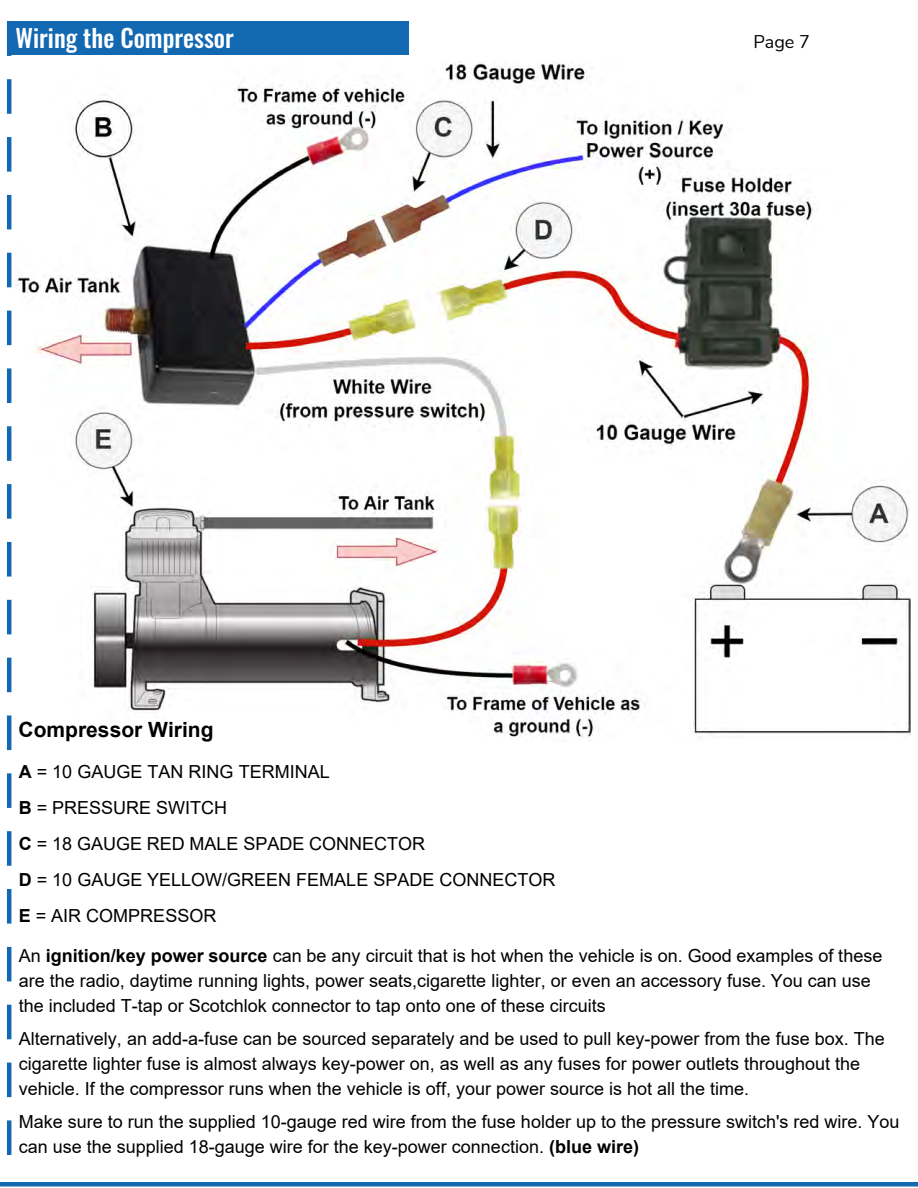
<style>
.page{position:relative;width:918px;height:1188px;background:#fff}
.page>*{position:absolute;margin:0;border:0;box-sizing:border-box;transform-origin:0 0}
.t1{font:500 24.75px "Oswald";color:#fff}
.t2{font:700 21px "Arial";color:#000}
.t3{font:18px/25.2px "Arial";color:#000}
.t4{font:18px "Nunito";color:#000}
.s1{font-weight:700}
</style>
<div class="page">
<hr style="left:0;top:1182px;width:916px;height:4px;background:#1268b1">
<svg style="left:6px;top:21px;width:7px;height:1134px"></svg>
<div style="left:7px;top:22px;width:402px;height:33px;background:#1268b1"></div>
<img style="left:17px;top:62px;width:894px;height:679px">
<p class="t1" style="left:15px;top:16px;width:220px">Wiring the Compressor</p>
<p class="t4" style="left:753px;top:29px;width:58px">Page 7</p>
<p class="t2" style="left:19px;top:715px;width:196px">Compressor Wiring</p>
<p class="t3" style="left:19px;top:753px;width:538px;line-height:36px"><span class="s1">A</span> = 10 GAUGE TAN RING TERMINAL<br><span class="s1">B</span> = PRESSURE SWITCH<br><span class="s1">C</span> = 18 GAUGE RED MALE SPADE CONNECTOR<br><span class="s1">D</span> = 10 GAUGE YELLOW/GREEN FEMALE SPADE CONNECTOR<br><span class="s1">E</span> = AIR COMPRESSOR</p>
<p class="t3" style="left:19px;top:943px;width:865px">An <span class="s1">ignition/key power source</span> can be any circuit that is hot when the vehicle is on. Good examples of these are the radio, daytime running lights, power seats,cigarette lighter, or even an accessory fuse. You can use the included T-tap or Scotchlok connector to tap onto one of these circuits</p>
<p class="t3" style="left:19px;top:1026px;width:868px">Alternatively, an add-a-fuse can be sourced separately and be used to pull key-power from the fuse box. The cigarette lighter fuse is almost always key-power on, as well as any fuses for power outlets throughout the vehicle. If the compressor runs when the vehicle is off, your power source is hot all the time.</p>
<p class="t3" style="left:19px;top:1109px;width:882px">Make sure to run the supplied 10-gauge red wire from the fuse holder up to the pressure switch's red wire. You can use the supplied 18-gauge wire for the key-power connection. <span class="s1">(blue wire)</span></p>
</div>
